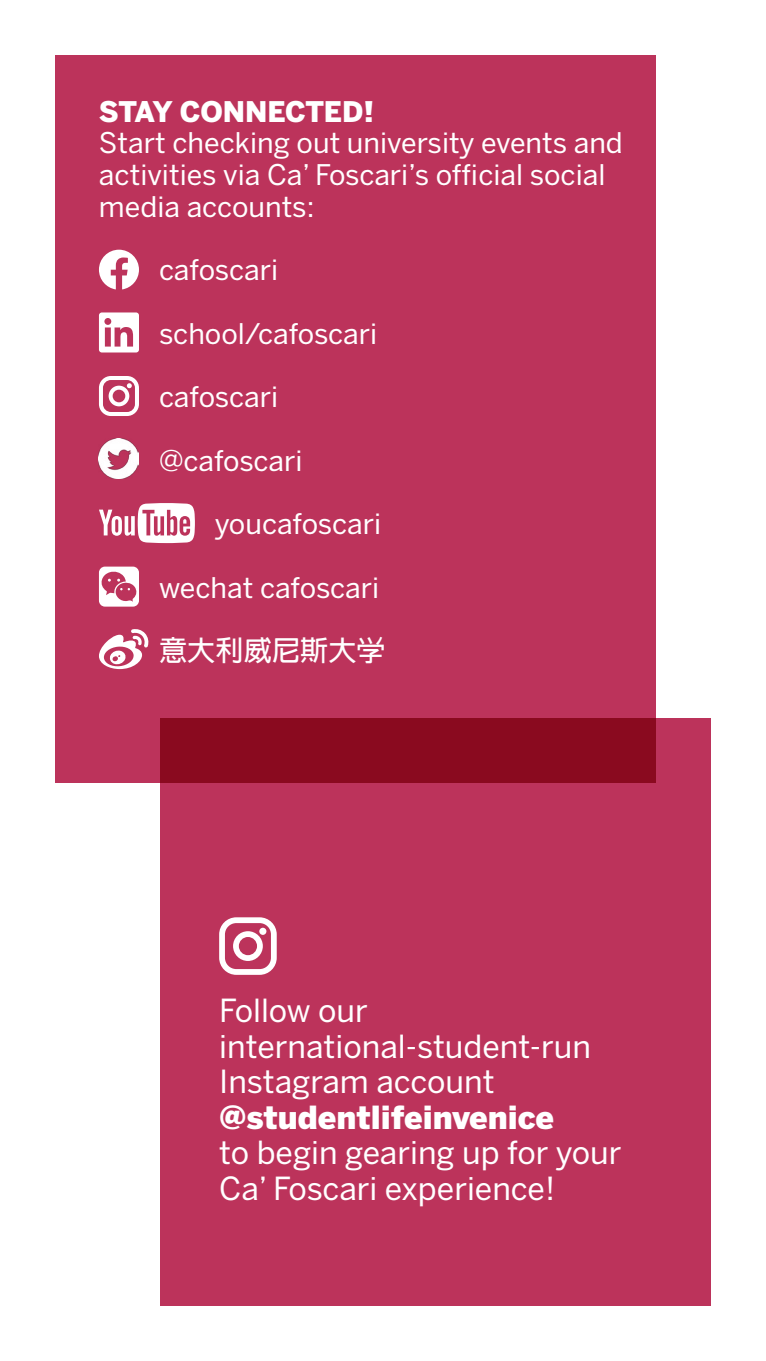
<style>
.page{position:relative;width:766px;height:1361px;background:#fff}
.page>*{position:absolute;margin:0;border:0;box-sizing:border-box;transform-origin:0 0}
.t1{font:31.65px "Benton Sans";color:#fff}
.t2{font:900 31.65px "Benton Sans";color:#fff}
.t3{font:28.2px/31.8px "Benton Sans";color:#fff}
.t4{font:900 28.2px "Benton Sans";letter-spacing:-.01em;color:#fff}
.t5{font:700 28.2px "Adobe Fan Heiti Std";color:#fff}
</style>
<div class="page">
<div style="left:160px;top:718px;width:550px;height:587px;background:#bc335b"></div>
<svg style="left:55px;top:55px;width:600px;height:727px;background:#b82f56"></svg>
<svg style="left:99px;top:250px;width:40px;height:39px"></svg>
<svg style="left:99px;top:312px;width:40px;height:40px"></svg>
<svg style="left:99px;top:376px;width:40px;height:40px"></svg>
<img style="left:99px;top:438px;width:40px;height:40px">
<svg style="left:99px;top:503px;width:96px;height:40px"></svg>
<svg style="left:99px;top:566px;width:40px;height:40px"></svg>
<svg style="left:99px;top:628px;width:50px;height:41px"></svg>
<svg style="left:219px;top:917px;width:58px;height:58px"></svg>
<div style="left:259px;top:928px;width:7px;height:7px;background:#fff;border-radius:50%"></div>
<p class="t4" style="left:99px;top:94px;width:276px">STAY CONNECTED!</p>
<p class="t3" style="left:99px;top:127px;width:525px">Start checking out university events and activities via Ca’ Foscari’s official social media accounts:</p>
<p class="t3" style="left:159px;top:254px;width:120px">cafoscari</p>
<p class="t3" style="left:159px;top:317px;width:220px">school/cafoscari</p>
<p class="t3" style="left:159px;top:381px;width:120px">cafoscari</p>
<p class="t3" style="left:159px;top:444px;width:145px">@cafoscari</p>
<p class="t3" style="left:215px;top:508px;width:168px">youcafoscari</p>
<p class="t3" style="left:159px;top:571px;width:221px">wechat cafoscari</p>
<p class="t5" style="left:159px;top:634px;width:227px">意大利威尼斯大学</p>
<p class="t1" style="left:219px;top:991px;width:150px">Follow our</p>
<p class="t1" style="left:219px;top:1027px;width:373px">international-student-run</p>
<p class="t1" style="left:219px;top:1063px;width:277px">Instagram account</p>
<p class="t2" style="left:219px;top:1098px;width:336px">@studentlifeinvenice</p>
<p class="t1" style="left:219px;top:1134px;width:404px">to begin gearing up for your</p>
<p class="t1" style="left:219px;top:1169px;width:337px">Ca’ Foscari experience!</p>
</div>
